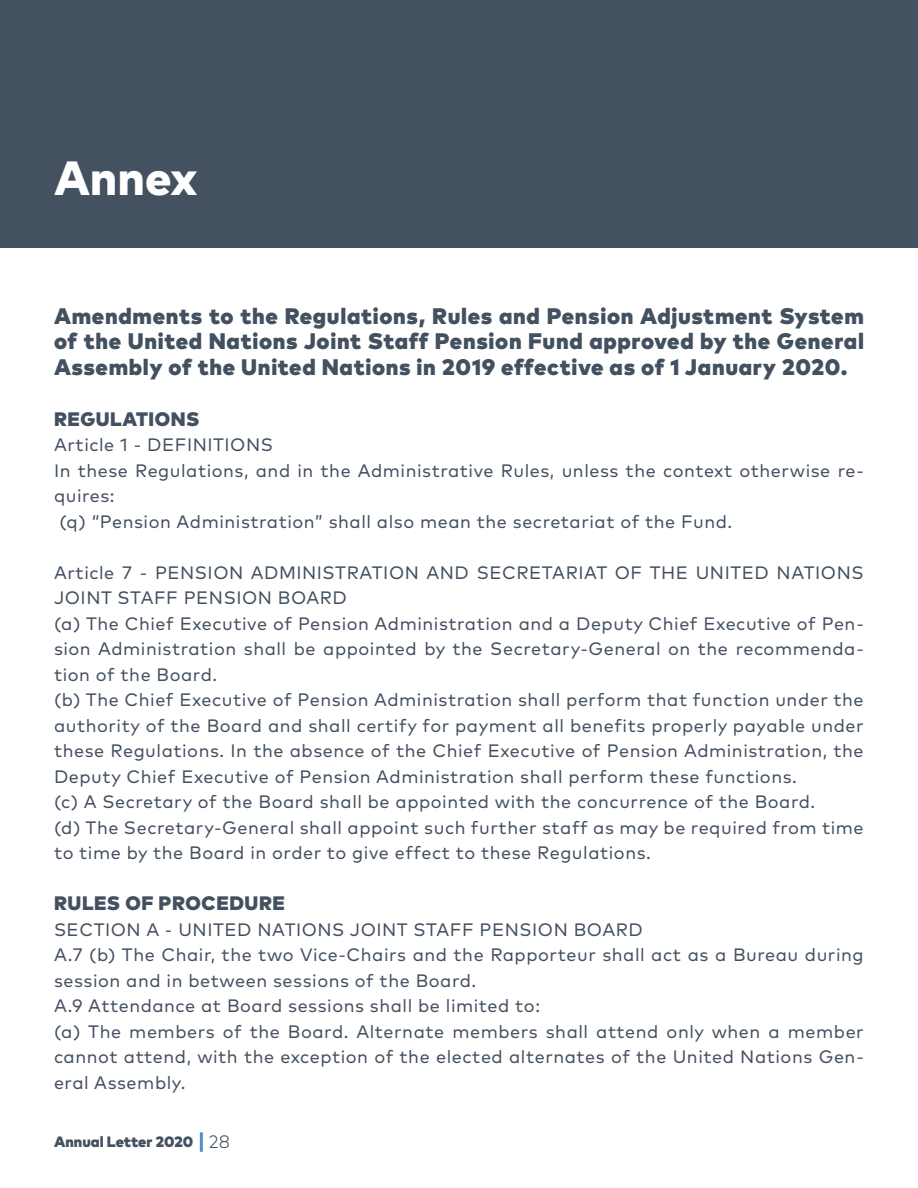
<style>
.page{position:relative;width:918px;height:1188px;background:#fff}
.page>*{position:absolute;margin:0;border:0;box-sizing:border-box;transform-origin:0 0}
.t1{font:800 48px "Mark Pro";color:#fff}
.t2{font:900 22.5px/25.5px "Mark Pro";letter-spacing:.03em;color:#435060;text-align:justify}
.t3{font:900 19.5px "Mark Pro";letter-spacing:.03em;color:#435060}
.t4{font:18px/25.5px "Mark Pro";letter-spacing:.03em;color:#435060}
.t5{font:300 18px "Mark Pro";color:#435161}
.t6{font:900 15px "Mark Pro";color:#435161}
</style>
<div class="page">
<div style="left:0;top:0;width:918px;height:248px;background:#435161"></div>
<div style="left:200px;top:1132px;width:3px;height:20px;border:2px solid #5090cc"></div>
<p class="t1" style="left:54px;top:141px;width:145px">Annex</p>
<p class="t2" style="left:54px;top:301px;width:811px">Amendments to the Regulations, Rules and Pension Adjustment System of the United Nations Joint Staff Pension Fund approved by the General Assembly of the United Nations in 2019 effective as of 1 January 2020.</p>
<p class="t3" style="left:54px;top:404px;width:147px">REGULATIONS</p>
<p class="t4" style="left:54px;top:431px;width:220px">Article 1 - DEFINITIONS</p>
<p class="t4" style="left:54px;top:456px;width:811px">In these Regulations, and in the Administrative Rules, unless the context otherwise re&shy;quires:</p>
<p class="t4" style="left:59px;top:507px;width:674px">(q) “Pension Administration” shall also mean the secretariat of the Fund.</p>
<p class="t4" style="left:54px;top:558px;width:811px">Article 7 - PENSION ADMINISTRATION AND SECRETARIAT OF THE UNITED NATIONS<br>JOINT STAFF PENSION BOARD</p>
<p class="t4" style="left:54px;top:609px;width:811px;text-align:justify">(a) The Chief Executive of Pension Administration and a Deputy Chief Executive of Pen&shy;sion Administration shall be appointed by the Secretary-General on the recommenda&shy;tion of the Board.</p>
<p class="t4" style="left:54px;top:686px;width:811px;text-align:justify">(b) The Chief Executive of Pension Administration shall perform that function under the authority of the Board and shall certify for payment all benefits properly payable under these Regulations. In the absence of the Chief Executive of Pension Administration, the Deputy Chief Executive of Pension Administration shall perform these functions.</p>
<p class="t4" style="left:54px;top:788px;width:763px">(c) A Secretary of the Board shall be appointed with the concurrence of the Board.</p>
<p class="t4" style="left:54px;top:813px;width:811px">(d) The Secretary-General shall appoint such further staff as may be required from time to time by the Board in order to give effect to these Regulations.</p>
<p class="t3" style="left:54px;top:888px;width:233px">RULES OF PROCEDURE</p>
<p class="t4" style="left:54px;top:915px;width:590px">SECTION A - UNITED NATIONS JOINT STAFF PENSION BOARD</p>
<p class="t4" style="left:54px;top:941px;width:811px">A.7 (b) The Chair, the two Vice-Chairs and the Rapporteur shall act as a Bureau during session and in between sessions of the Board.</p>
<p class="t4" style="left:54px;top:992px;width:488px">A.9 Attendance at Board sessions shall be limited to:</p>
<p class="t4" style="left:54px;top:1017px;width:811px;text-align:justify">(a) The members of the Board. Alternate members shall attend only when a member cannot attend, with the exception of the elected alternates of the United Nations Gen&shy;eral Assembly.</p>
<p class="t6" style="left:54px;top:1131px;width:141px">Annual Letter 2020</p>
<p class="t5" style="left:209px;top:1128px;width:23px">28</p>
</div>
